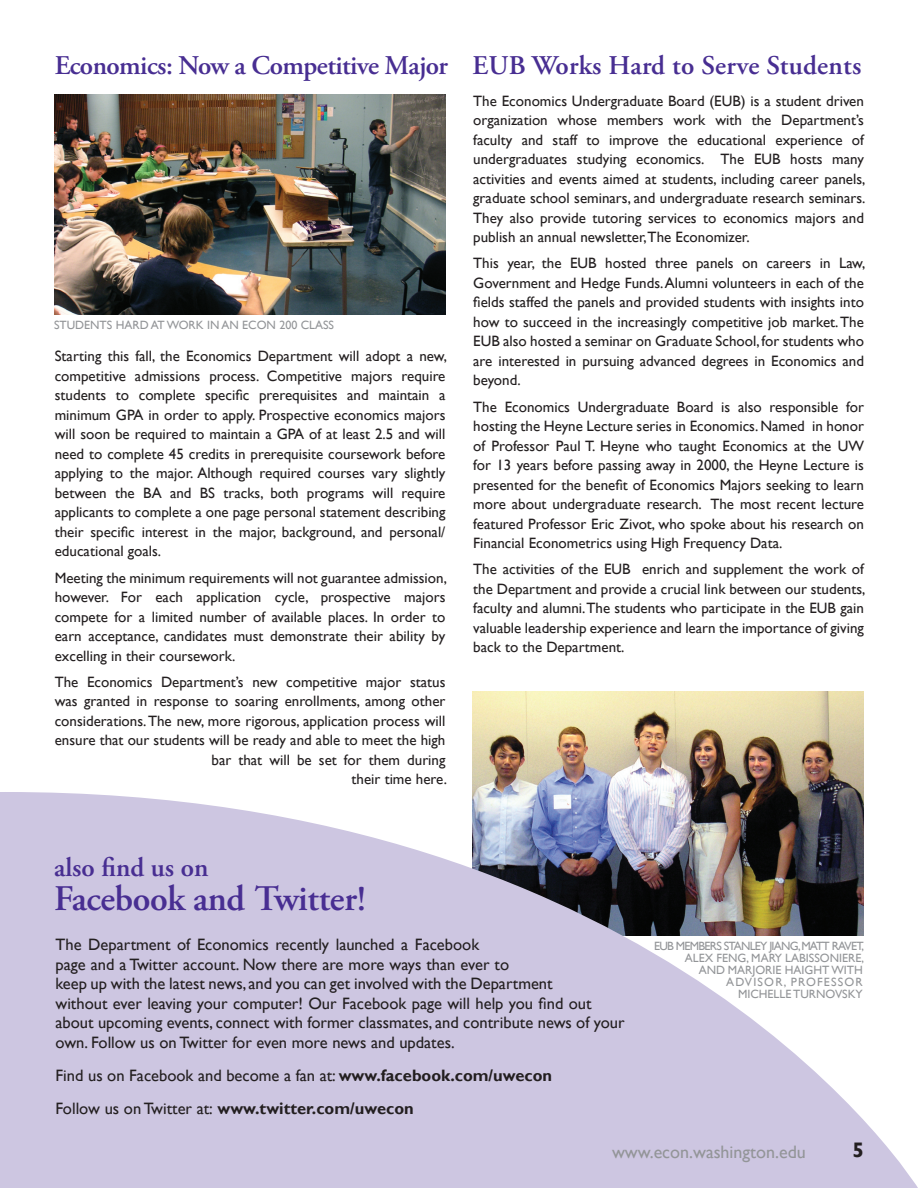
<style>
.page{position:relative;width:918px;height:1188px;background:#fff}
.page>*{position:absolute;margin:0;border:0;box-sizing:border-box;transform-origin:0 0}
.t1{font:600 36px "Adobe Garamond Pro";letter-spacing:-.01em;color:#482e92}
.t2{font:600 27px "Adobe Garamond Pro";letter-spacing:-.015em;color:#482e92}
.t3{font:600 27px "Adobe Garamond Pro";letter-spacing:.01em;color:#482e92}
.t4{font:700 21px "Gill Sans";color:#231f20}
.t5{font:18px "Gill Sans";color:#939598}
.t6{font:16.5px/19.5px "Gill Sans";color:#231f20}
.t7{font:15px/19.5px "Gill Sans";color:#231f20;text-align:justify}
.t8{font:12px "Gill Sans";color:#939598}
.s1{font-weight:700}
</style>
<div class="page">
<img style="left:472px;top:692px;width:392px;height:100px">
<svg style="left:0;top:792px;width:918px;height:396px;background:#c5c0d5"></svg>
<img style="left:54px;top:94px;width:392px;height:221px">
<h2 class="t2" style="left:55px;top:49px;width:395px">Economics: Now a Competitive Major</h2>
<p class="t8" style="left:54px;top:318px;width:14px">Students</p>
<p class="t8" style="left:116px;top:318px;width:9px">hard</p>
<p class="t8" style="left:151px;top:318px;width:27px">at work</p>
<p class="t8" style="left:207px;top:318px;width:51px">in an Econ</p>
<p class="t8" style="left:279px;top:318px;width:29px">200 class</p>
<p class="t7" style="left:55px;top:347px;width:394px">Starting this fall, the Economics Department will adopt a new, competitive admissions process. Competitive majors require students to complete specific prerequisites and maintain a minimum GPA in order to apply. Prospective economics majors will soon be required to maintain a GPA of at least 2.5 and will need to complete 45 credits in prerequisite coursework before applying to the major. Although required courses vary slightly between the BA and BS tracks, both programs will require applicants to complete a one page personal statement describing their specific interest in the major, background, and personal/ educational goals.</p>
<p class="t7" style="left:55px;top:568px;width:394px">Meeting the minimum requirements will not guarantee admission, however. For each application cycle, prospective majors compete for a limited number of available places. In order to earn acceptance, candidates must demonstrate their ability by excelling in their coursework.</p>
<p class="t7" style="left:55px;top:672px;width:394px;text-align:right">The Economics Department’s new competitive major status was granted in response to soaring enrollments, among other considerations. The new, more rigorous, application process will ensure that our students will be ready and able to meet the high bar that will be set for them during<br>their time here.</p>
<h2 class="t3" style="left:472px;top:49px;width:390px">EUB Works Hard to Serve Students</h2>
<p class="t7" style="left:473px;top:91px;width:394px">The Economics Undergraduate Board (EUB) is a student driven organization whose members work with the Department’s faculty and staff to improve the educational experience of undergraduates studying economics. The EUB hosts many activities and events aimed at students, including career panels, graduate school seminars, and undergraduate research seminars.<br>They also provide tutoring services to economics majors and publish an annual newsletter,The Economizer.</p>
<p class="t7" style="left:473px;top:254px;width:394px">This year, the EUB hosted three panels on careers in Law, Government and Hedge Funds. Alumni volunteers in each of the fields staffed the panels and provided students with insights into how to succeed in the increasingly competitive job market. The EUB also hosted a seminar on Graduate School, for students who are interested in pursuing advanced degrees in Economics and beyond.</p>
<p class="t7" style="left:473px;top:397px;width:392px">The Economics Undergraduate Board is also responsible for hosting the Heyne Lecture series in Economics. Named in honor of Professor Paul T. Heyne who taught Economics at the UW for 13 years before passing away in 2000, the Heyne Lecture is presented for the benefit of Economics Majors seeking to learn more about undergraduate research. The most recent lecture featured Professor Eric Zivot, who spoke about his research on Financial Econometrics using High Frequency Data.</p>
<p class="t7" style="left:473px;top:560px;width:394px">The activities of the EUB enrich and supplement the work of the Department and provide a crucial link between our students, faculty and alumni. The students who participate in the EUB gain valuable leadership experience and learn the importance of giving back to the Department.</p>
<h2 class="t2" style="left:54px;top:852px;width:156px">also find us on</h2>
<h1 class="t1" style="left:54px;top:877px;width:314px">Facebook and Twitter!</h1>
<p class="t6" style="left:56px;top:935px;width:571px">The Department of Economics recently launched a Facebook<br>page and a Twitter account. Now there are more ways than ever to<br>keep up with the latest news, and you can get involved with the Department<br>without ever leaving your computer! Our Facebook page will help you find out about upcoming events, connect with former classmates, and contribute news of your own. Follow us on Twitter for even more news and updates.</p>
<p class="t6" style="left:56px;top:1059px;width:498px;line-height:33px">Find us on Facebook and become a fan at: <span class="s1">www.facebook.com/uwecon<br></span>Follow us on Twitter at: <span class="s1">www.twitter.com/uwecon</span></p>
<p class="t8" style="left:654px;top:939px;width:38px">EUB Members</p>
<p class="t8" style="left:724px;top:939px;width:13px">Stanley</p>
<p class="t8" style="left:769px;top:939px;width:10px">Jiang</p>
<p class="t8" style="left:798px;top:939px;width:20px">,Matt</p>
<p class="t8" style="left:832px;top:939px;width:14px">Ravet</p>
<p class="t8" style="left:861px;top:939px;width:4px">,</p>
<p class="t8" style="left:685px;top:951px;width:16px">Alex</p>
<p class="t8" style="left:717px;top:951px;width:15px">Feng</p>
<p class="t8" style="left:747px;top:951px;width:23px">, Mary</p>
<p class="t8" style="left:785px;top:951px;width:14px">Labissoniere</p>
<p class="t8" style="left:861px;top:951px;width:4px">,</p>
<p class="t8" style="left:699px;top:963px;width:10px">and</p>
<p class="t8" style="left:728px;top:963px;width:17px">Marjorie</p>
<p class="t8" style="left:785px;top:963px;width:17px">Haight</p>
<p class="t8" style="left:831px;top:963px;width:9px">with</p>
<p class="t8" style="left:726px;top:975px;width:10px">advisor</p>
<p class="t8" style="left:784px;top:975px;width:24px">, Professor</p>
<p class="t8" style="left:738px;top:987px;width:17px">Michelle</p>
<p class="t8" style="left:793px;top:987px;width:16px">Turnovsky</p>
<p class="t5" style="left:612px;top:1141px;width:195px">www.econ.washington.edu</p>
<h3 class="t4" style="left:852px;top:1137px;width:13px">5</h3>
</div>
